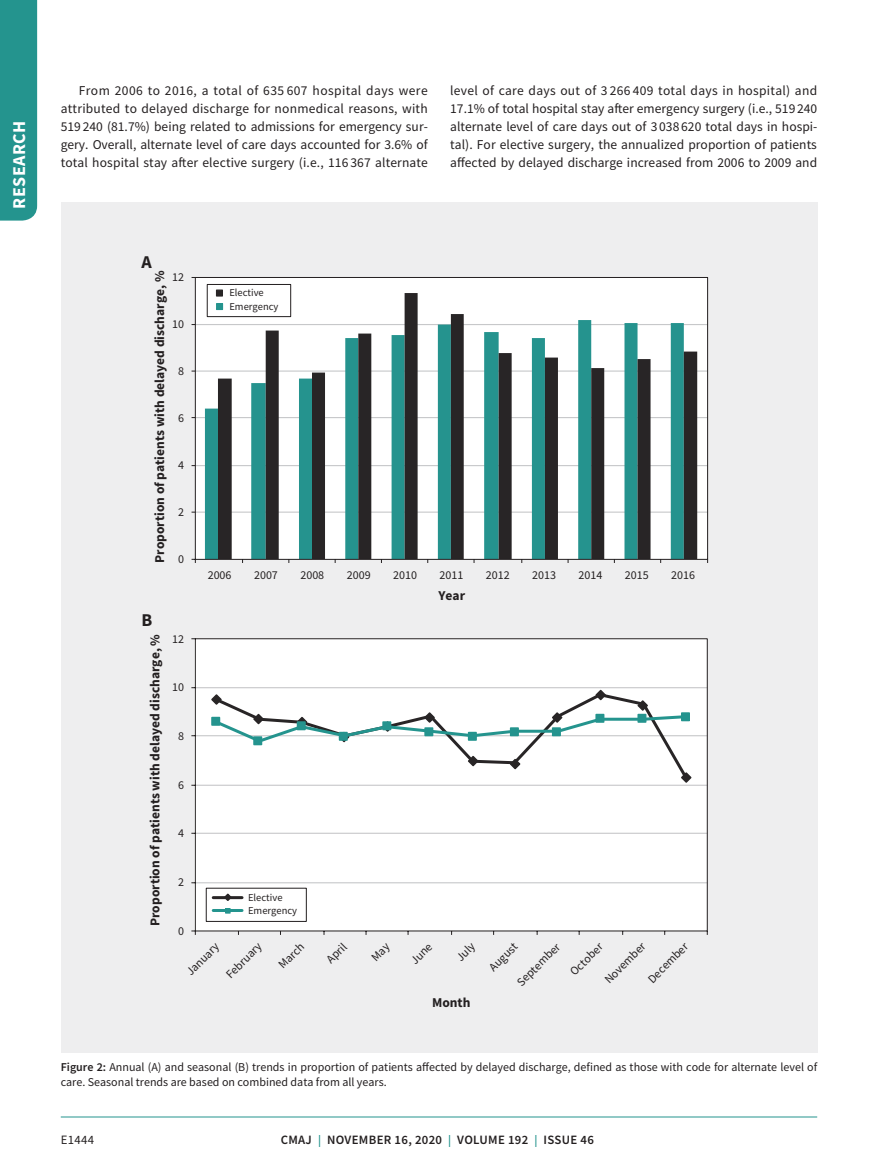
<style>
.page{position:relative;width:878px;height:1175px;background:#fff}
.page>*{position:absolute;margin:0;border:0;box-sizing:border-box;transform-origin:0 0}
.t1{font:700 18px "Source Sans Pro";letter-spacing:.025em;color:#fff}
.t2{font:700 18px "Source Sans Pro";color:#231f20}
.t3{font:13.5px/18px "Source Sans Pro";letter-spacing:.005em;color:#231f20;text-align:justify}
.t4{font:700 13.5px "Source Sans Pro";color:#231f20}
.t5{font:600 12.75px "Source Sans Pro";letter-spacing:.025em;color:#231f20}
.t6{font:12.75px "Source Sans Pro";letter-spacing:.025em;color:#231f20}
.t7{font:12px/15px "Source Sans Pro";color:#231f20}
.t8{font:10.5px/12.9px "Source Sans Pro";color:#231f20}
.s1{font-weight:600}
.s2{font-size:12px;color:#24948e}
</style>
<div class="page">
<div style="left:0;top:0;width:37px;height:220px;background:#24948e"></div>
<hr style="left:61px;top:1116px;width:756px;height:1px;background:#24948e">
<div style="left:61px;top:202px;width:756px;height:850px;background:#eeeeef"></div>
<div style="left:195px;top:277px;width:512px;height:282px;background:#fff"></div>
<hr style="left:195px;top:511px;width:512px;height:1px;background:#c7c8ca">
<hr style="left:195px;top:465px;width:512px;height:1px;background:#c7c8ca">
<hr style="left:195px;top:417px;width:512px;height:1px;background:#c7c8ca">
<hr style="left:195px;top:370px;width:512px;height:1px;background:#c7c8ca">
<hr style="left:195px;top:324px;width:512px;height:1px;background:#c7c8ca">
<svg style="left:291px;top:293px;width:406px;height:265px"></svg>
<svg style="left:191px;top:559px;width:5px;height:4px"></svg>
<svg style="left:191px;top:638px;width:517px;height:297px"></svg>
<div style="left:206px;top:887px;width:101px;height:34px;background:#fff"></div>
<div style="left:207px;top:284px;width:84px;height:33px;background:#fff;border:1px solid #231f20"></div>
<svg style="left:210px;top:302px;width:482px;height:612px"></svg>
<div style="left:216px;top:289px;width:7px;height:7px;background:#282526;border:1px solid #282526"></div>
<svg style="left:371px;top:943px;width:21px;height:18px"></svg>
<h1 class="t1" style="left:7px;top:208px;width:89px;rotate:-90deg">RESEARCH</h1>
<p class="t3" style="left:61px;top:81px;width:368px;text-indent:18px">From 2006 to 2016, a total of 635 607 hospital days were attributed to delayed discharge for nonmedical reasons, with 519 240 (81.7%) being related to admissions for emergency sur&shy;gery. Overall, alternate level of care days accounted for 3.6% of total hospital stay after elective surgery (i.e., 116 367 alternate</p>
<p class="t3" style="left:450px;top:81px;width:369px">level of care days out of 3 266 409 total days in hospital) and 17.1% of total hospital stay after emergency surgery (i.e., 519 240 alternate level of care days out of 3 038 620 total days in hospi&shy;tal). For elective surgery, the annualized proportion of patients affected by delayed discharge increased from 2006 to 2009 and</p>
<h1 class="t2" style="left:141px;top:255px;width:12px">A</h1>
<p class="t4" style="left:154px;top:563px;width:293px;rotate:-90deg">Proportion of patients with delayed discharge, %</p>
<p class="t7" style="left:172px;top:270px;width:13px">12</p>
<p class="t7" style="left:172px;top:317px;width:13px">10</p>
<p class="t7" style="left:178px;top:363px;width:7px">8</p>
<p class="t7" style="left:178px;top:410px;width:7px">6</p>
<p class="t7" style="left:178px;top:457px;width:7px">4</p>
<p class="t7" style="left:178px;top:504px;width:7px">2</p>
<p class="t7" style="left:178px;top:551px;width:7px">0</p>
<h1 class="t2" style="left:141px;top:613px;width:12px">B</h1>
<p class="t4" style="left:150px;top:926px;width:293px;rotate:-90deg">Proportion of patients with delayed discharge, %</p>
<p class="t7" style="left:172px;top:631px;width:13px">12</p>
<p class="t7" style="left:172px;top:679px;width:13px">10</p>
<p class="t7" style="left:178px;top:728px;width:7px">8</p>
<p class="t7" style="left:178px;top:777px;width:7px">6</p>
<p class="t7" style="left:178px;top:826px;width:7px">4</p>
<p class="t7" style="left:178px;top:874px;width:7px">2</p>
<p class="t7" style="left:178px;top:923px;width:7px">0</p>
<p class="t8" style="left:229px;top:286px;width:36px">Elective</p>
<p class="t8" style="left:229px;top:300px;width:51px">Emergency</p>
<p class="t7" style="left:208px;top:567px;width:25px">2006</p>
<p class="t7" style="left:254px;top:567px;width:25px">2007</p>
<p class="t7" style="left:300px;top:567px;width:25px">2008</p>
<p class="t7" style="left:347px;top:567px;width:25px">2009</p>
<p class="t7" style="left:393px;top:567px;width:25px">2010</p>
<p class="t7" style="left:439px;top:567px;width:25px">2011</p>
<p class="t7" style="left:486px;top:567px;width:25px">2012</p>
<p class="t7" style="left:532px;top:567px;width:25px">2013</p>
<p class="t7" style="left:578px;top:567px;width:25px">2014</p>
<p class="t7" style="left:625px;top:567px;width:25px">2015</p>
<p class="t7" style="left:671px;top:567px;width:25px">2016</p>
<p class="t8" style="left:248px;top:891px;width:51px">Elective<br>Emergency</p>
<p class="t4" style="left:438px;top:590px;width:28px">Year</p>
<p class="t7" style="left:183px;top:968px;width:42px;rotate:-45deg">January</p>
<p class="t7" style="left:222px;top:970px;width:47px;rotate:-45deg">February</p>
<p class="t7" style="left:275px;top:961px;width:32px;rotate:-45deg">March</p>
<p class="t7" style="left:323px;top:955px;width:25px;rotate:-45deg">April</p>
<p class="t7" style="left:407px;top:956px;width:26px;rotate:-45deg">June</p>
<p class="t7" style="left:453px;top:954px;width:22px;rotate:-45deg">July</p>
<p class="t7" style="left:486px;top:963px;width:36px;rotate:-45deg">August</p>
<p class="t7" style="left:513px;top:978px;width:57px;rotate:-45deg">September</p>
<p class="t7" style="left:567px;top:968px;width:42px;rotate:-45deg">October</p>
<p class="t7" style="left:601px;top:976px;width:54px;rotate:-45deg">November</p>
<p class="t7" style="left:644px;top:975px;width:53px;rotate:-45deg">December</p>
<p class="t4" style="left:432px;top:997px;width:40px">Month</p>
<p class="t7" style="left:61px;top:1059px;width:758px"><span class="s1">Figure 2:</span> Annual (A) and seasonal (B) trends in proportion of patients affected by delayed discharge, defined as those with code for alternate level of care. Seasonal trends are based on combined data from all years.</p>
<p class="t6" style="left:61px;top:1132px;width:35px">E1444</p>
<p class="t5" style="left:281px;top:1131px;width:315px">CMAJ <span class="s2">|</span> NOVEMBER 16, 2020 <span class="s2">|</span> VOLUME 192 <span class="s2">|</span> ISSUE 46</p>
</div>
